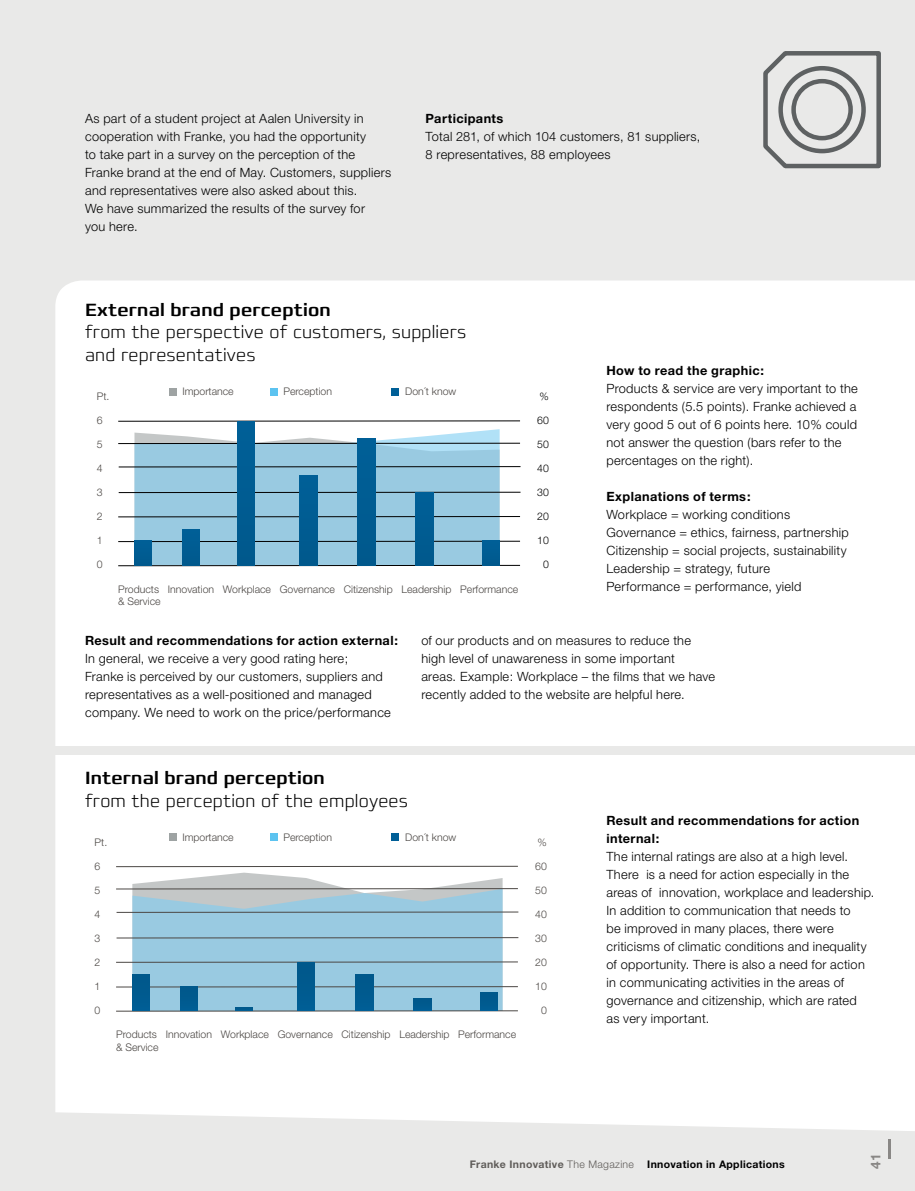
<style>
.page{position:relative;width:915px;height:1191px;background:#fff}
.page>*{position:absolute;margin:0;border:0;box-sizing:border-box;transform-origin:0 0}
.t1{font:200 18px/22.5px "Francker Std";letter-spacing:.01em;color:#000}
.t2{font:500 18px "Francker Std";letter-spacing:.01em;color:#000}
.t3{font:700 13.5px "Helvetica Neue";color:#898785}
.t4{font:300 12.75px/18px "Helvetica Neue";letter-spacing:.025em;color:#000}
.t5{font:700 12.75px/18px "Helvetica Neue";letter-spacing:.03em;color:#000}
.t6{font:300 10.5px/12.6px "Helvetica Neue";color:#4b4744}
.t7{font:700 10.5px "Helvetica Neue";letter-spacing:.03em;color:#605d5a}
.t8{font:700 10.5px "Helvetica Neue";letter-spacing:.03em;color:#000}
.t9{font:300 10.5px "Helvetica Neue";color:#000}
.s1{font-weight:300}
</style>
<div class="page">
<div style="left:0;top:0;width:914px;height:1191px;background:#e9e9e8"></div>
<div style="left:55px;top:280px;width:859px;height:851px;background:#fff"></div>
<div style="left:21px;top:746px;width:893px;height:8px;background:#e9e9e8"></div>
<svg style="left:763px;top:51px;width:118px;height:118px"></svg>
<hr style="left:888px;top:1139px;width:2px;height:20px;background:#898785">
<div style="left:85px;top:822px;width:472px;height:238px;background:#fff"></div>
<svg style="left:134px;top:429px;width:365px;height:136px;background:#a0cce1"></svg>
<hr style="left:118px;top:565px;width:402px;height:1px;background:#000">
<hr style="left:118px;top:541px;width:402px;height:1px;background:#000">
<hr style="left:118px;top:516px;width:402px;height:1px;background:#000">
<hr style="left:119px;top:492px;width:401px;height:1px;background:#000">
<hr style="left:119px;top:466px;width:401px;height:1px;background:#000">
<hr style="left:118px;top:443px;width:402px;height:1px;background:#000">
<hr style="left:118px;top:420px;width:402px;height:1px;background:#000">
<svg style="left:132px;top:872px;width:370px;height:16px"></svg>
<svg style="left:132px;top:889px;width:370px;height:121px;background:#9bc7db"></svg>
<div style="left:169px;top:388px;width:7px;height:7px;background:#9ea3a3"></div>
<div style="left:270px;top:388px;width:7px;height:7px;background:#5cc3f0"></div>
<div style="left:391px;top:388px;width:8px;height:7px;background:#005f97"></div>
<div style="left:169px;top:833px;width:7px;height:8px;background:#9ea3a3"></div>
<div style="left:270px;top:833px;width:7px;height:8px;background:#5cc3f0"></div>
<div style="left:391px;top:833px;width:8px;height:8px;background:#005f97"></div>
<div style="left:134px;top:540px;width:18px;height:25px;background:#005c93"></div>
<div style="left:182px;top:529px;width:17px;height:36px;background:#005c92"></div>
<div style="left:237px;top:421px;width:18px;height:144px;background:#005c92"></div>
<div style="left:299px;top:476px;width:18px;height:89px;background:#005c92"></div>
<div style="left:357px;top:438px;width:18px;height:127px;background:#005c92"></div>
<div style="left:416px;top:492px;width:17px;height:73px;background:#005c92"></div>
<div style="left:482px;top:540px;width:17px;height:25px;background:#005d93"></div>
<hr style="left:116px;top:1010px;width:401px;height:1px;background:#4b4744">
<hr style="left:116px;top:986px;width:401px;height:1px;background:#4b4744">
<hr style="left:116px;top:961px;width:401px;height:1px;background:#4b4744">
<hr style="left:116px;top:937px;width:402px;height:1px;background:#4b4744">
<hr style="left:116px;top:911px;width:402px;height:1px;background:#4b4744">
<hr style="left:116px;top:888px;width:401px;height:1px;background:#4b4744">
<hr style="left:116px;top:866px;width:401px;height:1px;background:#4b4744">
<div style="left:132px;top:974px;width:18px;height:36px;background:#005a8e"></div>
<div style="left:180px;top:986px;width:17px;height:24px;background:#005a8e"></div>
<hr style="left:235px;top:1007px;width:18px;height:3px;background:#00598c">
<div style="left:297px;top:962px;width:18px;height:48px;background:#005a8e"></div>
<div style="left:355px;top:974px;width:18px;height:36px;background:#005a8e"></div>
<div style="left:413px;top:998px;width:18px;height:12px;background:#00598d"></div>
<div style="left:480px;top:992px;width:17px;height:19px;background:#005a8e"></div>
<p class="t4" style="left:85px;top:109px;width:307px">As part of a student project at Aalen University in cooperation with Franke, you had the opportunity<br>to take part in a survey on the perception of the Franke brand at the end of May. Customers, suppliers and representatives were also asked about this.<br>We have summarized the results of the survey for<br>you here.</p>
<p class="t5" style="left:425px;top:109px;width:79px">Participants</p>
<p class="t4" style="left:425px;top:127px;width:276px">Total 281, of which 104 customers, 81 suppliers,<br>8 representatives, 88 employees</p>
<h1 class="t2" style="left:85px;top:298px;width:247px">External brand perception</h1>
<h1 class="t1" style="left:85px;top:320px;width:382px">from the perspective of customers, suppliers and representatives</h1>
<p class="t6" style="left:97px;top:390px;width:14px">Pt.</p>
<p class="t6" style="left:97px;top:414px;width:7px">6</p>
<p class="t6" style="left:97px;top:438px;width:7px">5</p>
<p class="t6" style="left:97px;top:462px;width:7px">4</p>
<p class="t6" style="left:97px;top:486px;width:7px">3</p>
<p class="t6" style="left:97px;top:510px;width:7px">2</p>
<p class="t6" style="left:97px;top:534px;width:7px">1</p>
<p class="t6" style="left:97px;top:558px;width:7px">0</p>
<p class="t6" style="left:182px;top:385px;width:53px">Importance</p>
<p class="t6" style="left:283px;top:385px;width:50px">Perception</p>
<p class="t6" style="left:405px;top:385px;width:53px">Don´t know</p>
<p class="t6" style="left:118px;top:582px;width:401px">Products Innovation Workplace Governance Citizenship Leadership Performance &amp; Service</p>
<p class="t9" style="left:539px;top:390px;width:11px">%</p>
<p class="t9" style="left:537px;top:414px;width:13px">60</p>
<p class="t9" style="left:537px;top:438px;width:13px">50</p>
<p class="t9" style="left:537px;top:462px;width:13px">40</p>
<p class="t9" style="left:537px;top:486px;width:13px">30</p>
<p class="t9" style="left:537px;top:510px;width:13px">20</p>
<p class="t9" style="left:537px;top:534px;width:13px">10</p>
<p class="t9" style="left:543px;top:558px;width:7px">0</p>
<p class="t5" style="left:606px;top:361px;width:159px">How to read the graphic:</p>
<p class="t4" style="left:606px;top:379px;width:253px">Products &amp; service are very important to the respondents (5.5 points). Franke achieved a very good 5 out of 6 points here. 10% could not answer the question (bars refer to the percentages on the right).</p>
<p class="t5" style="left:606px;top:487px;width:146px">Explanations of terms:</p>
<p class="t4" style="left:606px;top:505px;width:244px">Workplace = working conditions Governance = ethics, fairness, partnership Citizenship = social projects, sustainability Leadership = strategy, future<br>Performance = performance, yield</p>
<p class="t5" style="left:85px;top:631px;width:314px">Result and recommendations for action external:</p>
<p class="t4" style="left:85px;top:649px;width:307px">In general, we receive a very good rating here;<br>Franke is perceived by our customers, suppliers and representatives as a well-positioned and managed company. We need to work on the price/performance</p>
<p class="t4" style="left:421px;top:631px;width:295px">of our products and on measures to reduce the high level of unawareness in some important<br>areas. Example: Workplace – the films that we have recently added to the website are helpful here.</p>
<h1 class="t2" style="left:85px;top:767px;width:241px">Internal brand perception</h1>
<h1 class="t1" style="left:85px;top:789px;width:324px">from the perception of the employees</h1>
<p class="t6" style="left:95px;top:835px;width:14px">Pt.</p>
<p class="t6" style="left:95px;top:859px;width:7px">6</p>
<p class="t6" style="left:95px;top:883px;width:7px">5</p>
<p class="t6" style="left:95px;top:907px;width:7px">4</p>
<p class="t6" style="left:95px;top:931px;width:7px">3</p>
<p class="t6" style="left:95px;top:955px;width:7px">2</p>
<p class="t6" style="left:95px;top:979px;width:7px">1</p>
<p class="t6" style="left:95px;top:1003px;width:7px">0</p>
<p class="t6" style="left:182px;top:830px;width:53px">Importance</p>
<p class="t6" style="left:283px;top:830px;width:50px">Perception</p>
<p class="t6" style="left:405px;top:830px;width:53px">Don´t know</p>
<p class="t6" style="left:116px;top:1027px;width:401px">Products Innovation Workplace Governance Citizenship Leadership Performance &amp; Service</p>
<p class="t6" style="left:537px;top:835px;width:11px">%</p>
<p class="t6" style="left:535px;top:859px;width:13px">60</p>
<p class="t6" style="left:535px;top:883px;width:13px">50</p>
<p class="t6" style="left:535px;top:907px;width:13px">40</p>
<p class="t6" style="left:535px;top:931px;width:13px">30</p>
<p class="t6" style="left:535px;top:955px;width:13px">20</p>
<p class="t6" style="left:535px;top:979px;width:13px">10</p>
<p class="t6" style="left:541px;top:1003px;width:7px">0</p>
<p class="t5" style="left:606px;top:811px;width:254px">Result and recommendations for action internal:</p>
<p class="t4" style="left:606px;top:847px;width:269px">The internal ratings are also at a high level.<br>There is a need for action especially in the areas of innovation, workplace and leadership.<br>In addition to communication that needs to<br>be improved in many places, there were criticisms of climatic conditions and inequality of opportunity. There is also a need for action in communicating activities in the areas of governance and citizenship, which are rated<br>as very important.</p>
<p class="t7" style="left:469px;top:1157px;width:166px">Franke Innovative <span class="s1">The Magazine</span></p>
<p class="t8" style="left:647px;top:1157px;width:139px">Innovation in Applications</p>
<p class="t3" style="left:867px;top:1168px;width:16px;rotate:-90deg">41</p>
</div>
